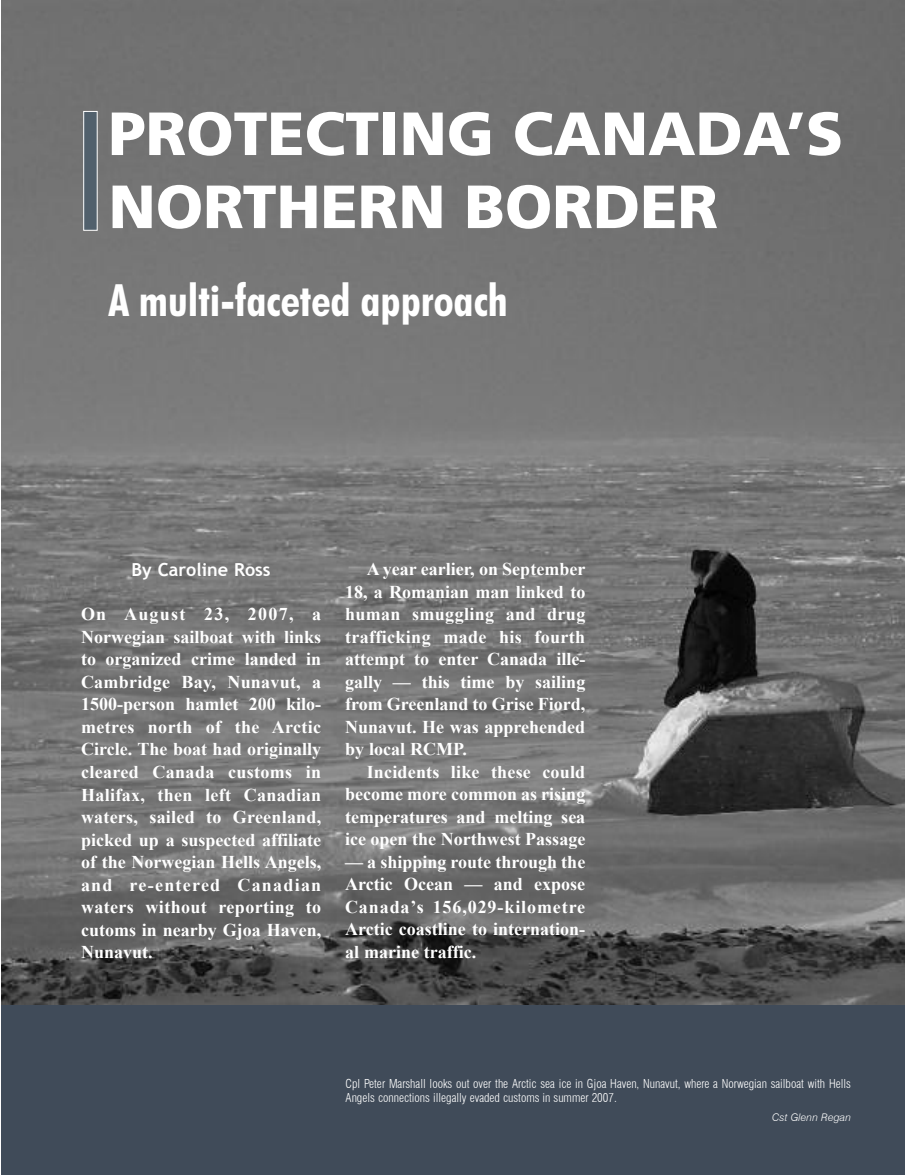
<style>
.page{position:relative;width:905px;height:1175px;background:#fff}
.page>*{position:absolute;margin:0;border:0;box-sizing:border-box;transform-origin:0 0}
.t1{font:60.9px/73.1px "Frutiger LT Std Black+ZYXCET";color:#fff}
.t2{font:44.55px "Futura BT Bold Condensed+RPTYAI";color:#fff}
.t3{font:700 18px/22.5px "Times New Roman";color:#fff;text-align:justify}
.t4{font:700 18px "Trebuchet MS";color:#fff}
.t5{font:300 condensed 12px/14.4px "Swiss 721 BT";color:#fff}
.t6{font:italic 300 10.5px "Swiss 721 BT";letter-spacing:.01em;color:#fff}
</style>
<div class="page">
<div style="left:1px;top:991px;width:903px;height:183px;background:#404b59"></div>
<img style="left:1px;top:0;width:903px;height:1004px">
<div style="left:84px;top:111px;width:13px;height:119px;background:#51606c"></div>
<div style="left:83px;top:111px;width:14px;height:119px;border:1px solid #fff"></div>
<h1 class="t1" style="left:108px;top:102px;width:736px">PROTECTING CANADA’S<br>NORTHERN BORDER</h1>
<h2 class="t2" style="left:108px;top:273px;width:401px">A multi-faceted approach</h2>
<p class="t4" style="left:132px;top:559px;width:141px">by caroline ross</p>
<p class="t3" style="left:81px;top:603px;width:242px">On August 23, 2007, a Norwegian sailboat with links to organized crime landed in Cambridge Bay, Nunavut, a 1500-person hamlet 200 kilo&shy;metres north of the Arctic Circle. The boat had originally cleared Canada customs in Halifax, then left Canadian waters, sailed to Greenland, picked up a suspected affiliate of the Norwegian Hells Angels, and re-entered Canadian waters without reporting to cutoms in nearby Gjoa Haven, Nunavut.</p>
<p class="t3" style="left:345px;top:558px;width:242px;text-indent:22px">A year earlier, on September 18, a Romanian man linked to human smuggling and drug trafficking made his fourth attempt to enter Canada ille&shy;gally — this time by sailing from Greenland to Grise Fiord, Nunavut. He was apprehended by local RCMP.</p>
<p class="t3" style="left:345px;top:760px;width:242px;text-indent:22px">Incidents like these could become more common as rising temperatures and melting sea ice open the Northwest Passage</p>
<p class="t3" style="left:345px;top:850px;width:242px">— a shipping route through the Arctic Ocean — and expose Canada’s 156,029-kilometre Arctic coastline to internation&shy;al marine traffic.</p>
<p class="t5" style="left:345px;top:1076px;width:507px">Cpl Peter Marshall looks out over the Arctic sea ice in Gjoa Haven, Nunavut, where a Norwegian sailboat with Hells<br>Angels connections illegally evaded customs in summer 2007.</p>
<p class="t6" style="left:772px;top:1110px;width:80px">Cst Glenn Regan</p>
</div>
